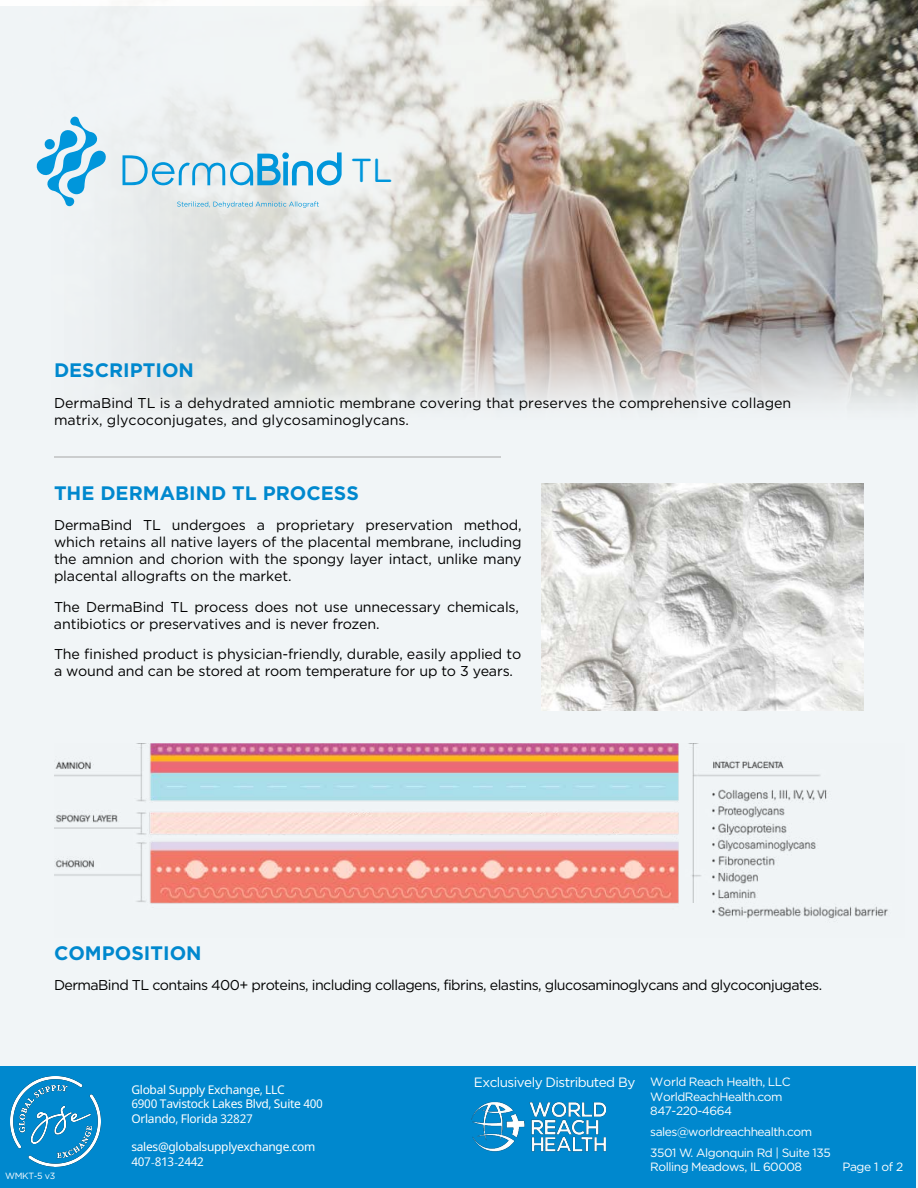
<style>
.page{position:relative;width:918px;height:1188px;background:#fff}
.page>*{position:absolute;margin:0;border:0;box-sizing:border-box;transform-origin:0 0}
.t1{font:33.3px "Gotham Rounded";color:#0096db}
.t2{font:700 19.5px "Gotham";color:#0088ce}
.t3{font:14.25px/17.1px "Gotham";letter-spacing:-.01em;color:#000}
.t4{font:14.25px "Gotham";letter-spacing:-.04em;color:#000}
.t5{font:13.5px "Gotham";letter-spacing:-.04em;color:#fff}
.t6{font:12px/14.2px "Gotham";letter-spacing:-.04em;color:#fff}
.t7{font:12px/14.4px "Noto Sans Oriya";letter-spacing:-.025em;color:#fff}
.t8{font:9px "Gotham";letter-spacing:-.035em;color:#fff}
.s1{font-family:"Minion Pro"}
</style>
<div class="page">
<div style="left:0;top:6px;width:918px;height:1182px;background:#f1f5f7"></div>
<img style="left:73px;top:0;width:845px;height:408px">
<div style="left:0;top:1066px;width:916px;height:122px;background:#0088ce"></div>
<img style="left:541px;top:484px;width:323px;height:227px">
<hr style="left:54px;top:456px;width:446px;height:2px;background:#cbcdce">
<img style="left:54px;top:743px;width:834px;height:176px">
<svg style="left:36px;top:117px;width:306px;height:91px"></svg>
<img style="left:471px;top:1102px;width:135px;height:50px">
<img style="left:10px;top:1076px;width:90px;height:90px">
<h1 class="t1" style="left:351px;top:148px;width:44px">TL</h1>
<h2 class="t2" style="left:54px;top:357px;width:142px">DESCRIPTION</h2>
<p class="t3" style="left:54px;top:394px;width:739px">DermaBind TL is a dehydrated amniotic membrane covering that preserves the comprehensive collagen matrix, glycoconjugates, and glycosaminoglycans.</p>
<h2 class="t2" style="left:54px;top:480px;width:306px">THE DERMABIND TL PROCESS</h2>
<p class="t3" style="left:54px;top:516px;width:469px;text-align:justify">DermaBind TL undergoes a proprietary preservation method, which retains all native layers of the placental membrane, including the amnion and chorion with the spongy layer intact, unlike many placental allografts on the market.</p>
<p class="t3" style="left:54px;top:598px;width:467px">The DermaBind TL process does not use unnecessary chemicals, antibiotics or preservatives and is never frozen.</p>
<p class="t3" style="left:54px;top:645px;width:469px">The finished product is physician-friendly, durable, easily applied to a wound and can be stored at room temperature for up to 3 years.</p>
<h2 class="t2" style="left:54px;top:940px;width:149px">COMPOSITION</h2>
<p class="t4" style="left:54px;top:976px;width:770px">DermaBind TL contains 400+ proteins, including collagens, fibrins, elastins, glucosaminoglycans and glycoconjugates.</p>
<p class="t8" style="left:5px;top:1170px;width:52px">WMKT-5 v3</p>
<p class="t7" style="left:131px;top:1082px;width:193px">Global Supply Exchange, LLC<br>6900 Tavistock Lakes Blvd, Suite 400<br>Orlando, Florida 32827</p>
<p class="t7" style="left:131px;top:1140px;width:185px">sales@globalsupplyexchange.com<br>407<span class="s1">-</span>813<span class="s1">-</span>2442</p>
<p class="t5" style="left:474px;top:1073px;width:163px">Exclusively Distributed By</p>
<p class="t6" style="left:650px;top:1075px;width:142px">World Reach Health, LLC<br>WorldReachHealth.com<br>847-220-4664</p>
<p class="t6" style="left:650px;top:1121px;width:182px;line-height:21px">sales@worldreachhealth.com<br>3501 W. Algonquin Rd | Suite 135</p>
<p class="t6" style="left:650px;top:1159px;width:153px">Rolling Meadows, IL 60008</p>
<p class="t6" style="left:842px;top:1159px;width:62px">Page 1 of 2</p>
</div>
